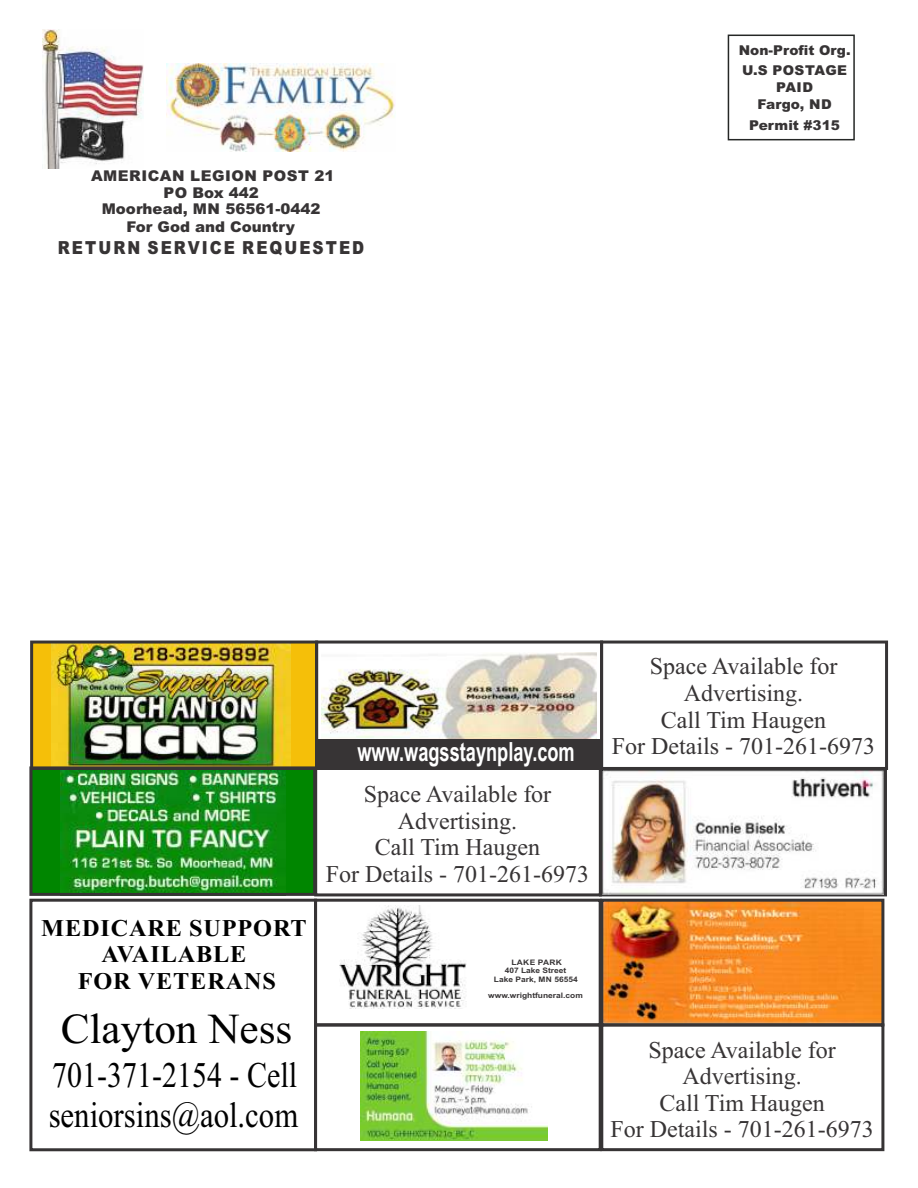
<style>
.page{position:relative;width:918px;height:1188px;background:#fff}
.page>*{position:absolute;margin:0;border:0;box-sizing:border-box;transform-origin:0 0}
.t1{font:42.75px "Times New Roman";color:#000}
.t2{font:36px/40.3px "Times New Roman";color:#000;scale:.83 1}
.t3{font:700 26.4px "Arial";color:#fff;scale:.69 1}
.t4{font:24px/26.5px "Times New Roman";color:#373435;text-align:center}
.t5{font:700 24px/26.5px "Times New Roman";letter-spacing:.035em;color:#000;text-align:center}
.t6{font:900 18px "Arial";letter-spacing:.135em;color:#373435;scale:.86 1}
.t7{font:900 14.85px/16.8px "Arial";color:#373435;text-align:center}
.t8{font:900 13.5px/19.5px "Arial";color:#373435}
.t9{font:700 7.5px/8.4px "Arial";color:#373435;text-align:center;scale:1.11 1}
</style>
<div class="page">
<div style="left:728px;top:35px;width:127px;height:105px;border:2px solid #252726"></div>
<img style="left:167px;top:63px;width:228px;height:89px">
<img style="left:43px;top:29px;width:101px;height:140px">
<div style="left:29px;top:899px;width:288px;height:252px;border:3px solid #373435"></div>
<div style="left:314px;top:899px;width:288px;height:127px;border:3px solid #373435"></div>
<div style="left:314px;top:1023px;width:288px;height:128px;border:3px solid #373435"></div>
<img style="left:604px;top:903px;width:276px;height:119px">
<img style="left:339px;top:906px;width:128px;height:102px">
<img style="left:361px;top:1031px;width:187px;height:110px">
<div style="left:600px;top:1023px;width:284px;height:128px;border:3px solid #373435"></div>
<div style="left:600px;top:899px;width:284px;height:127px;border:3px solid #373435"></div>
<div style="left:315px;top:641px;width:288px;height:129px;border:3px solid #373435"></div>
<div style="left:600px;top:641px;width:288px;height:129px;border:3px solid #373435"></div>
<div style="left:599px;top:767px;width:288px;height:129px;border:3px solid #373435"></div>
<div style="left:314px;top:767px;width:288px;height:129px;border:3px solid #373435"></div>
<img style="left:321px;top:652px;width:275px;height:87px">
<div style="left:318px;top:740px;width:282px;height:27px;background:#373435"></div>
<div style="left:318px;top:739px;width:282px;height:28px;border:1px solid #373435"></div>
<img style="left:603px;top:771px;width:281px;height:124px">
<div style="left:32px;top:642px;width:284px;height:126px;background:#f5bf09"></div>
<div style="left:32px;top:768px;width:282px;height:126px;background:#008600"></div>
<img style="left:51px;top:645px;width:240px;height:121px">
<img style="left:61px;top:770px;width:225px;height:122px">
<div style="left:30px;top:641px;width:288px;height:129px;border:3px solid #373435"></div>
<div style="left:29px;top:766px;width:287px;height:130px;border:3px solid #373435"></div>
<p class="t7" style="left:91px;top:169px;width:245px">AMERICAN LEGION POST 21<br>PO Box 442<br>Moorhead, MN 56561-0442<br>For God and Country</p>
<p class="t6" style="left:58px;top:241px;width:358px">RETURN SERVICE REQUESTED</p>
<p class="t8" style="left:739px;top:42px;width:113px">Non-Profit Org.<br>U.S POSTAGE</p>
<p class="t8" style="left:757px;top:80px;width:76px;line-height:17.2px;text-align:center">PAID<br>Fargo, ND</p>
<p class="t8" style="left:749px;top:117px;width:92px">Permit #315</p>
<p class="t5" style="left:41px;top:917px;width:267px">MEDICARE SUPPORT<br>AVAILABLE<br>FOR VETERANS</p>
<h1 class="t1" style="left:61px;top:1013px;width:233px">Clayton Ness</h1>
<h2 class="t2" style="left:49px;top:1058px;width:302px">701-371-2154 - Cell seniorsins@aol.com</h2>
<p class="t3" style="left:357px;top:742px;width:316px">www.wagsstaynplay.com</p>
<p class="t4" style="left:326px;top:783px;width:265px">Space Available for<br>Advertising.<br>Call Tim Haugen<br>For Details - 701-261-6973</p>
<p class="t9" style="left:494px;top:959px;width:77px">LAKE PARK<br>407 Lake Street<br>Lake Park, MN 56554</p>
<p class="t9" style="left:488px;top:992px;width:87px">www.wrightfuneral.com</p>
<p class="t4" style="left:612px;top:655px;width:265px">Space Available for<br>Advertising.<br>Call Tim Haugen<br>For Details - 701-261-6973</p>
<p class="t4" style="left:610px;top:1039px;width:265px">Space Available for<br>Advertising.<br>Call Tim Haugen<br>For Details - 701-261-6973</p>
</div>
